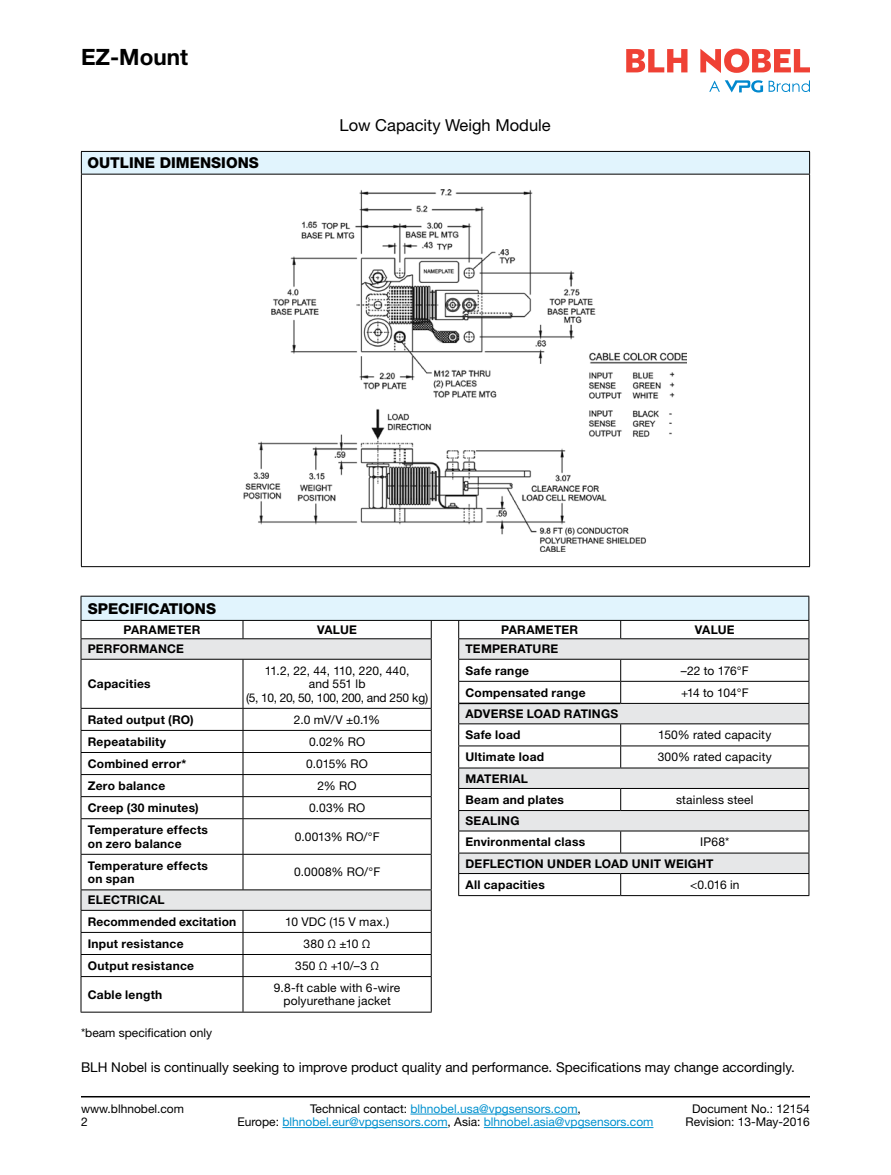
<style>
.page{position:relative;width:891px;height:1175px;background:#fff}
.page>*{position:absolute;margin:0;border:0;box-sizing:border-box;transform-origin:0 0}
.Part_Model_Number_Le{font:700 22.5px "Helvetica Neue LT Std";color:#000}
.Title_after_page_1{font:16.5px "Helvetica Neue LT Std";color:#000}
.Table_Heading{font:800 15px "Helvetica Neue LT Std";color:#000}
.Body_Text{font:13.5px "Helvetica Neue LT Std";color:#000}
.Table_Row_Side_Headi{font:700 12px/13.5px "Helvetica Neue LT Std";letter-spacing:.025em;color:#000}
.Table_Body{font:12px/13.5px "Helvetica Neue LT Std";letter-spacing:.01em;color:#000;text-align:center}
.t1{font:12px/13.5px "Helvetica Neue LT Std";color:#0091cf;text-align:center}
.Table_Row_section_he{font:700 12px "Helvetica Neue LT Std";letter-spacing:.02em;color:#000}
.Table_Body-2{font:12px "Helvetica Neue LT Std";letter-spacing:-.03em;color:#000}
.Table_Col_Heading{font:700 12px "Helvetica Neue LT Std";letter-spacing:.02em;color:#000}
.Footnote_reference{font:12px "Helvetica Neue LT Std";color:#000}
.Rev-Date-Right{font:12px "Helvetica Neue LT Std";color:#000}
.Footer_Left{font:12px "Helvetica Neue LT Std";color:#000}
.Document_Number_Righ{font:12px "Helvetica Neue LT Std";color:#000}
.s1{color:#000}
</style>
<div class="page">
<hr style="left:410px;top:1113px;width:168px;height:1px;background:#0091cf">
<hr style="left:282px;top:1127px;width:166px;height:1px;background:#0091cf">
<hr style="left:484px;top:1127px;width:169px;height:1px;background:#0091cf">
<hr style="left:81px;top:1096px;width:729px;height:1px;background:#000">
<svg style="left:626px;top:49px;width:62px;height:23px"></svg>
<svg style="left:700px;top:49px;width:110px;height:24px"></svg>
<svg style="left:709px;top:80px;width:54px;height:12px"></svg>
<svg style="left:769px;top:80px;width:41px;height:12px"></svg>
<svg style="left:82px;top:660px;width:349px;height:250px"></svg>
<hr style="left:431px;top:659px;width:1px;height:49px;background:#000">
<hr style="left:243px;top:730px;width:189px;height:1px;background:#000">
<hr style="left:243px;top:752px;width:189px;height:1px;background:#000">
<svg style="left:243px;top:709px;width:1px;height:109px"></svg>
<svg style="left:431px;top:709px;width:1px;height:109px"></svg>
<hr style="left:243px;top:818px;width:189px;height:1px;background:#000">
<hr style="left:431px;top:819px;width:1px;height:35px;background:#000">
<hr style="left:431px;top:854px;width:1px;height:35px;background:#000">
<hr style="left:431px;top:977px;width:1px;height:34px;background:#000">
<hr style="left:81px;top:659px;width:1px;height:49px;background:#000">
<hr style="left:81px;top:708px;width:162px;height:1px;background:#000">
<hr style="left:81px;top:730px;width:162px;height:1px;background:#000">
<hr style="left:81px;top:752px;width:162px;height:1px;background:#000">
<hr style="left:81px;top:774px;width:162px;height:1px;background:#000">
<hr style="left:81px;top:796px;width:162px;height:1px;background:#000">
<svg style="left:81px;top:708px;width:1px;height:110px"></svg>
<hr style="left:81px;top:818px;width:162px;height:1px;background:#000">
<hr style="left:81px;top:819px;width:1px;height:35px;background:#000">
<hr style="left:81px;top:854px;width:162px;height:1px;background:#000">
<hr style="left:81px;top:854px;width:1px;height:35px;background:#000">
<hr style="left:81px;top:932px;width:162px;height:1px;background:#000">
<hr style="left:81px;top:954px;width:162px;height:1px;background:#000">
<hr style="left:81px;top:977px;width:1px;height:34px;background:#000">
<hr style="left:243px;top:659px;width:1px;height:49px;background:#000">
<hr style="left:243px;top:708px;width:189px;height:1px;background:#000">
<hr style="left:243px;top:774px;width:189px;height:1px;background:#000">
<hr style="left:243px;top:796px;width:189px;height:1px;background:#000">
<hr style="left:243px;top:819px;width:1px;height:35px;background:#000">
<hr style="left:243px;top:854px;width:189px;height:1px;background:#000">
<hr style="left:243px;top:932px;width:189px;height:1px;background:#000">
<hr style="left:243px;top:954px;width:189px;height:1px;background:#000">
<svg style="left:243px;top:911px;width:1px;height:65px"></svg>
<hr style="left:243px;top:977px;width:1px;height:34px;background:#000">
<hr style="left:81px;top:659px;width:162px;height:1px;background:#000">
<hr style="left:243px;top:659px;width:189px;height:1px;background:#000">
<hr style="left:81px;top:889px;width:162px;height:1px;background:#000">
<svg style="left:81px;top:890px;width:1px;height:86px"></svg>
<hr style="left:243px;top:889px;width:189px;height:1px;background:#000">
<svg style="left:431px;top:890px;width:1px;height:86px"></svg>
<hr style="left:81px;top:910px;width:162px;height:1px;background:#000">
<hr style="left:243px;top:910px;width:189px;height:1px;background:#000">
<hr style="left:81px;top:976px;width:162px;height:1px;background:#000">
<hr style="left:243px;top:976px;width:189px;height:1px;background:#000">
<hr style="left:81px;top:1011px;width:162px;height:1px;background:#000">
<hr style="left:243px;top:1011px;width:189px;height:1px;background:#000">
<hr style="left:243px;top:854px;width:1px;height:35px;background:#000">
<hr style="left:458px;top:895px;width:163px;height:1px;background:#000">
<hr style="left:621px;top:895px;width:188px;height:1px;background:#000">
<div style="left:81px;top:596px;width:728px;height:24px;background:#e1f4fd"></div>
<hr style="left:81px;top:596px;width:728px;height:1px;background:#000">
<svg style="left:81px;top:596px;width:351px;height:63px"></svg>
<svg style="left:458px;top:596px;width:352px;height:299px"></svg>
<hr style="left:81px;top:620px;width:728px;height:1px;background:#000">
<div style="left:81px;top:151px;width:729px;height:23px;background:#e1f4fd"></div>
<hr style="left:81px;top:174px;width:729px;height:1px;background:#000">
<hr style="left:81px;top:151px;width:729px;height:1px;background:#000">
<svg style="left:81px;top:152px;width:1px;height:22px"></svg>
<svg style="left:809px;top:152px;width:1px;height:22px"></svg>
<hr style="left:81px;top:174px;width:1px;height:392px;background:#000">
<hr style="left:809px;top:174px;width:1px;height:392px;background:#000">
<hr style="left:81px;top:566px;width:729px;height:1px;background:#000">
<img style="left:243px;top:189px;width:443px;height:362px">
<p class="Part_Model_Number_Le" style="left:81px;top:43px;width:109px">EZ-Mount</p>
<p class="Table_Heading" style="left:87px;top:154px;width:173px">OUTLINE DIMENSIONS</p>
<p class="Title_after_page_1" style="left:340px;top:115px;width:213px">Low Capacity Weigh Module</p>
<p class="Table_Heading" style="left:88px;top:599px;width:130px">SPECIFICATIONS</p>
<p class="Table_Col_Heading" style="left:123px;top:622px;width:79px">PARAMETER</p>
<p class="Table_Col_Heading" style="left:317px;top:622px;width:41px">VALUE</p>
<p class="Table_Row_section_he" style="left:88px;top:641px;width:98px">PERFORMANCE</p>
<p class="Table_Row_Side_Headi" style="left:88px;top:676px;width:64px">Capacities</p>
<p class="Table_Body" style="left:265px;top:663px;width:146px">11.2, 22, 44, 110, 220, 440, and 551 lb</p>
<p class="Table_Body-2" style="left:246px;top:690px;width:184px">(5, 10, 20, 50, 100, 200, and 250 kg)</p>
<p class="Table_Row_Side_Headi" style="left:88px;top:712px;width:108px">Rated output (RO)</p>
<p class="Table_Body" style="left:294px;top:712px;width:88px">2.0 mV/V ±0.1%</p>
<p class="Table_Row_Side_Headi" style="left:88px;top:734px;width:80px">Repeatability</p>
<p class="Table_Body" style="left:309px;top:734px;width:58px">0.02% RO</p>
<p class="Table_Row_Side_Headi" style="left:88px;top:756px;width:100px">Combined error*</p>
<p class="Table_Body" style="left:306px;top:756px;width:63px">0.015% RO</p>
<p class="Table_Row_Side_Headi" style="left:88px;top:778px;width:79px">Zero balance</p>
<p class="Table_Body" style="left:318px;top:778px;width:41px">2% RO</p>
<p class="Table_Row_Side_Headi" style="left:88px;top:800px;width:113px">Creep (30 minutes)</p>
<p class="Table_Body" style="left:309px;top:800px;width:58px">0.03% RO</p>
<p class="Table_Row_Side_Headi" style="left:88px;top:822px;width:122px">Temperature effects on zero balance</p>
<p class="Table_Body" style="left:295px;top:829px;width:86px">0.0013% RO/°F</p>
<p class="Table_Row_Side_Headi" style="left:88px;top:858px;width:122px">Temperature effects on span</p>
<p class="Table_Body" style="left:294px;top:865px;width:88px">0.0008% RO/°F</p>
<p class="Table_Row_section_he" style="left:88px;top:892px;width:78px">ELECTRICAL</p>
<p class="Table_Row_Side_Headi" style="left:88px;top:914px;width:150px">Recommended excitation</p>
<p class="Table_Body" style="left:285px;top:914px;width:106px">10 VDC (15 V max.)</p>
<p class="Table_Row_Side_Headi" style="left:88px;top:936px;width:97px">Input resistance</p>
<p class="Table_Body" style="left:304px;top:936px;width:68px">380 Ω ±10 Ω</p>
<p class="Table_Row_Side_Headi" style="left:88px;top:958px;width:108px">Output resistance</p>
<p class="Table_Body" style="left:295px;top:958px;width:85px">350 Ω +10/–3 Ω</p>
<p class="Table_Row_Side_Headi" style="left:88px;top:987px;width:76px">Cable length</p>
<p class="Table_Body" style="left:274px;top:980px;width:128px">9.8-ft cable with 6-wire polyurethane jacket</p>
<p class="Table_Col_Heading" style="left:501px;top:622px;width:79px">PARAMETER</p>
<p class="Table_Col_Heading" style="left:695px;top:622px;width:41px">VALUE</p>
<p class="Table_Row_section_he" style="left:465px;top:641px;width:94px">TEMPERATURE</p>
<p class="Table_Row_Side_Headi" style="left:465px;top:663px;width:65px">Safe range</p>
<p class="Table_Body" style="left:681px;top:663px;width:69px">–22 to 176°F</p>
<p class="Table_Row_Side_Headi" style="left:465px;top:685px;width:122px">Compensated range</p>
<p class="Table_Body" style="left:681px;top:685px;width:69px">+14 to 104°F</p>
<p class="Table_Row_section_he" style="left:465px;top:706px;width:154px">ADVERSE LOAD RATINGS</p>
<p class="Table_Row_Side_Headi" style="left:465px;top:728px;width:57px">Safe load</p>
<p class="Table_Body" style="left:658px;top:728px;width:115px">150% rated capacity</p>
<p class="Table_Row_Side_Headi" style="left:465px;top:750px;width:80px">Ultimate load</p>
<p class="Table_Body" style="left:658px;top:750px;width:116px">300% rated capacity</p>
<p class="Table_Row_section_he" style="left:465px;top:770px;width:64px">MATERIAL</p>
<p class="Table_Row_Side_Headi" style="left:465px;top:792px;width:100px">Beam and plates</p>
<p class="Table_Body" style="left:676px;top:792px;width:79px">stainless steel</p>
<p class="Table_Row_section_he" style="left:465px;top:813px;width:56px">SEALING</p>
<p class="Table_Row_Side_Headi" style="left:465px;top:835px;width:121px">Environmental class</p>
<p class="Table_Body" style="left:700px;top:835px;width:31px">IP68*</p>
<p class="Table_Row_section_he" style="left:465px;top:856px;width:250px">DEFLECTION UNDER LOAD UNIT WEIGHT</p>
<p class="Table_Row_Side_Headi" style="left:465px;top:877px;width:81px">All capacities</p>
<p class="Table_Body" style="left:690px;top:877px;width:51px">&lt;0.016 in</p>
<p class="Footnote_reference" style="left:81px;top:1025px;width:133px">*beam specification only</p>
<p class="Body_Text" style="left:81px;top:1059px;width:715px">BLH Nobel is continually seeking to improve product quality and performance. Specifications may change accordingly.</p>
<p class="Footer_Left" style="left:81px;top:1101px;width:105px">www.blhnobel.com</p>
<p class="Footer_Left" style="left:81px;top:1114px;width:8px">2</p>
<p class="t1" style="left:238px;top:1101px;width:417px"><span class="s1">Technical contact:</span> blhnobel.usa@vpgsensors.com<span class="s1">,<br>Europe:</span> blhnobel.eur@vpgsensors.com<span class="s1">, Asia:</span> blhnobel.asia@vpgsensors.com</p>
<p class="Document_Number_Righ" style="left:692px;top:1101px;width:119px">Document No.: 12154</p>
<p class="Rev-Date-Right" style="left:686px;top:1114px;width:126px">Revision: 13-May-2016</p>
</div>
